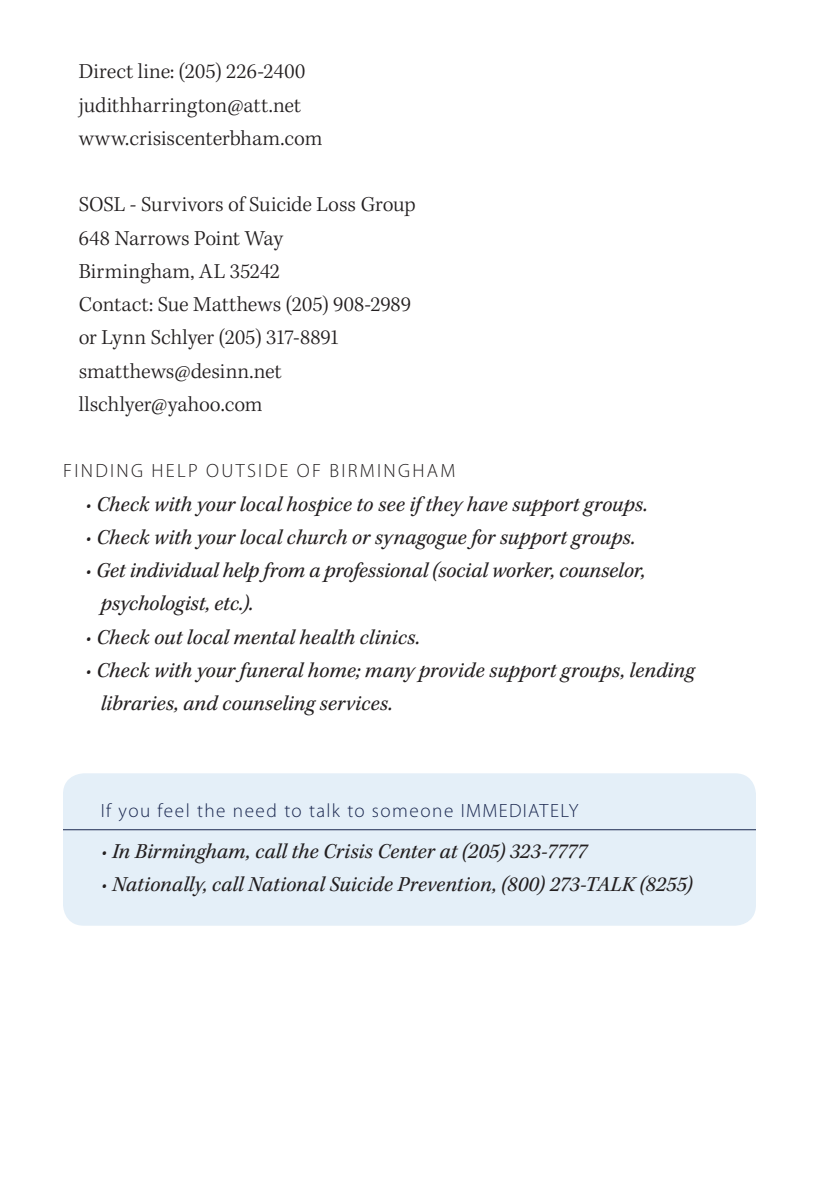
<style>
.page{position:relative;width:819px;height:1197px;background:#fff}
.page>*{position:absolute;margin:0;border:0;box-sizing:border-box;transform-origin:0 0}
.t1{font:italic 21.88px/33.2px "Kepler Std";letter-spacing:.005em;color:#231f20}
.t2{font:300 21.88px/33.2px "Kepler Std";color:#231f20}
.t3{font:300 19.25px "Myriad Pro";letter-spacing:.075em;color:#1a274f}
.t4{font:300 19.25px "Myriad Pro";letter-spacing:.12em;color:#231f20}
</style>
<div class="page">
<div style="left:63px;top:773px;width:693px;height:153px;background:#e4eff8;border-radius:21px"></div>
<hr style="left:63px;top:829px;width:693px;height:1px;background:#1a274f">
<p class="t2" style="left:79px;top:56px;width:245px">Direct line: (205) 226-2400 judithharrington@att.net www.crisiscenterbham.com</p>
<p class="t2" style="left:79px;top:189px;width:339px">SOSL - Survivors of Suicide Loss Group<br>648 Narrows Point Way<br>Birmingham, AL 35242<br>Contact: Sue Matthews (205) 908-2989 or Lynn Schlyer (205) 317-8891 smatthews@desinn.net llschlyer@yahoo.com</p>
<p class="t4" style="left:63px;top:460px;width:394px">FINDING HELP OUTSIDE OF BIRMINGHAM</p>
<p class="t1" style="left:85px;top:488px;width:564px">• Check with your local hospice to see if they have support groups.</p>
<p class="t1" style="left:85px;top:521px;width:552px">• Check with your local church or synagogue for support groups.</p>
<p class="t1" style="left:101px;top:554px;width:546px;text-indent:-16px">• Get individual help from a professional (social worker, counselor, psychologist, etc.).</p>
<p class="t1" style="left:85px;top:621px;width:336px">• Check out local mental health clinics.</p>
<p class="t1" style="left:101px;top:654px;width:595px;text-indent:-16px">• Check with your funeral home; many provide support groups, lending libraries, and counseling services.</p>
<p class="t3" style="left:101px;top:800px;width:479px">If you feel the need to talk to someone IMMEDIATELY</p>
<p class="t1" style="left:101px;top:835px;width:488px">• In Birmingham, call the Crisis Center at (205) 323-7777</p>
<p class="t1" style="left:101px;top:869px;width:593px">• Nationally, call National Suicide Prevention, (800) 273-TALK (8255)</p>
</div>
